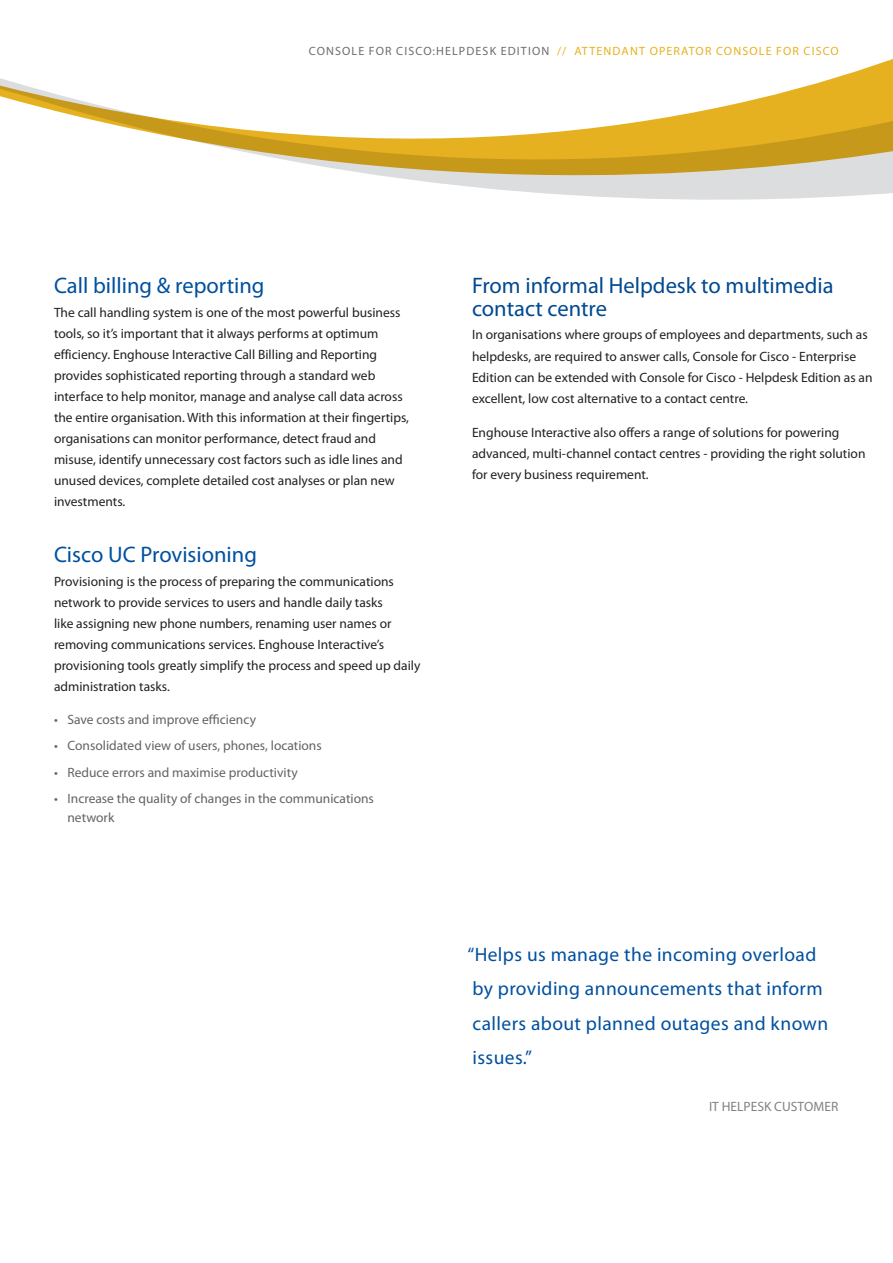
<style>
.page{position:relative;width:893px;height:1263px;background:#fff}
.page>*{position:absolute;margin:0;border:0;box-sizing:border-box;transform-origin:0 0}
.Body__Subhead{font:22.5px/22.5px "Myriad Pro";color:#014990}
.Body__Subhead-2{font:22.5px "Myriad Pro";color:#01509f}
.Callout__Quote{font:19.5px/34.5px "Myriad Pro";letter-spacing:.02em;color:#01509f}
.Body_Copy{font:13.5px/21px "Myriad Pro";color:#231f20}
.t1{font:13.5px/19.5px "Myriad Pro";color:#636366}
.Callout_Quote__Name{font:13.5px "Myriad Pro";color:#808285}
.t2{font:12px "Myriad Pro";letter-spacing:.095em;color:#e6b120}
.s1{color:#6c6d70}
</style>
<div class="page">
<svg style="left:834px;top:59px;width:59px;height:19px"></svg>
<svg style="left:1px;top:78px;width:892px;height:122px"></svg>
<svg style="left:0;top:78px;width:1px;height:19px"></svg>
<p class="t2" style="left:309px;top:43px;width:531px"><span class="s1">CONSOLE FOR CISCO:HELPDESK EDITION</span> // ATTENDANT OPERATOR CONSOLE FOR CISCO</p>
<p class="Body__Subhead-2" style="left:54px;top:272px;width:212px">Call billing &amp; reporting</p>
<p class="Body_Copy" style="left:54px;top:302px;width:357px">The call handling system is one of the most powerful business tools, so it’s important that it always performs at optimum efficiency. Enghouse Interactive Call Billing and Reporting provides sophisticated reporting through a standard web interface to help monitor, manage and analyse call data across the entire organisation. With this information at their fingertips, organisations can monitor performance, detect fraud and misuse, identify unnecessary cost factors such as idle lines and unused devices, complete detailed cost analyses or plan new investments.</p>
<p class="Body__Subhead-2" style="left:54px;top:541px;width:204px">Cisco UC Provisioning</p>
<p class="Body_Copy" style="left:54px;top:571px;width:368px">Provisioning is the process of preparing the communications network to provide services to users and handle daily tasks<br>like assigning new phone numbers, renaming user names or removing communications services. Enghouse Interactive’s provisioning tools greatly simplify the process and speed up daily administration tasks.</p>
<p class="t1" style="left:54px;top:709px;width:204px">• Save costs and improve efficiency</p>
<p class="t1" style="left:54px;top:736px;width:269px">• Consolidated view of users, phones, locations</p>
<p class="t1" style="left:54px;top:762px;width:245px">• Reduce errors and maximise productivity</p>
<p class="t1" style="left:68px;top:788px;width:308px;text-indent:-14px">• Increase the quality of changes in the communications network</p>
<p class="Body__Subhead" style="left:472px;top:274px;width:363px">From informal Helpdesk to multimedia contact centre</p>
<p class="Body_Copy" style="left:472px;top:324px;width:402px">In organisations where groups of employees and departments, such as helpdesks, are required to answer calls, Console for Cisco - Enterprise Edition can be extended with Console for Cisco - Helpdesk Edition as an excellent, low cost alternative to a contact centre.</p>
<p class="Body_Copy" style="left:472px;top:422px;width:395px">Enghouse Interactive also offers a range of solutions for powering advanced, multi-channel contact centres - providing the right solution for every business requirement.</p>
<p class="Callout__Quote" style="left:467px;top:937px;width:362px">“Helps us manage the incoming overload by providing announcements that inform callers about planned outages and known issues.”</p>
<p class="Callout_Quote__Name" style="left:709px;top:1098px;width:131px">IT HELPESK CUSTOMER</p>
</div>
